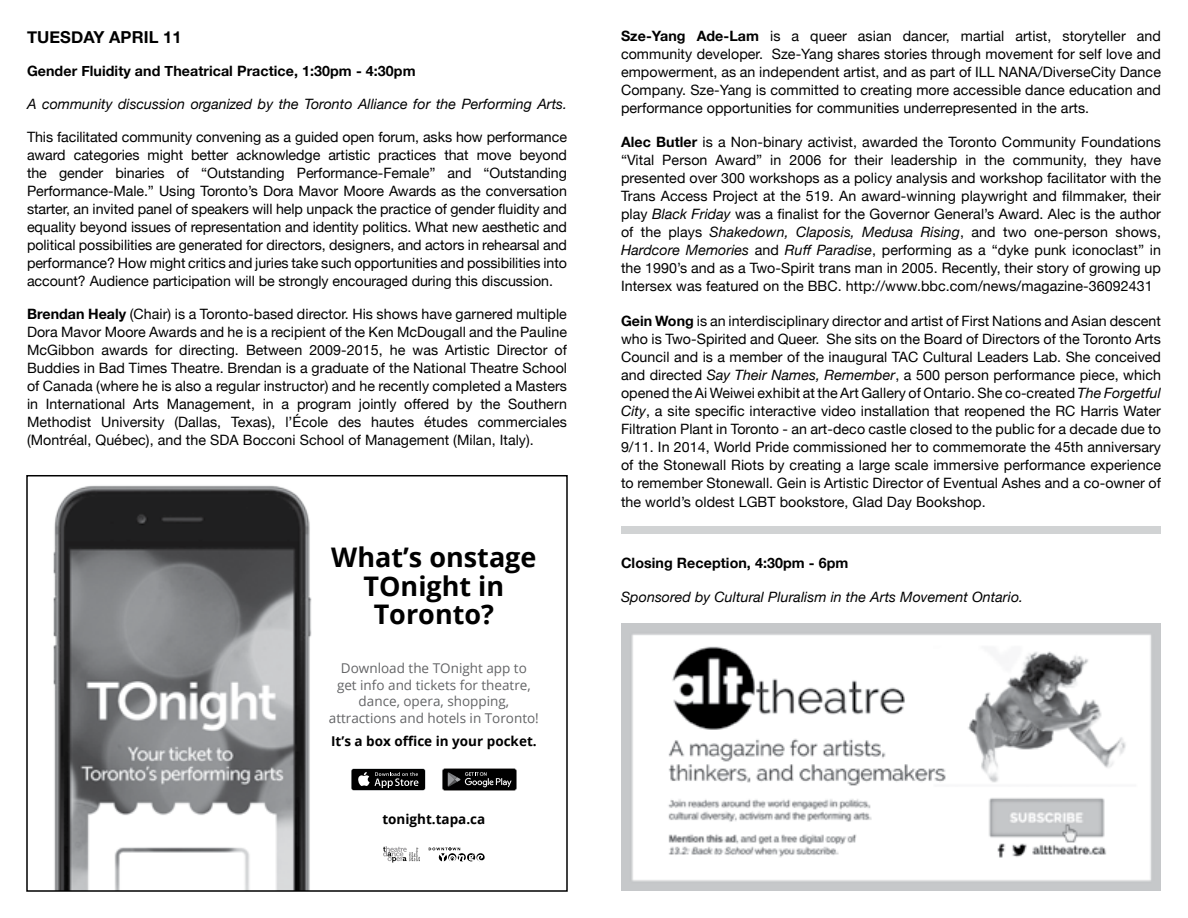
<style>
.page{position:relative;width:1188px;height:918px;background:#fff}
.page>*{position:absolute;margin:0;border:0;box-sizing:border-box;transform-origin:0 0}
.t1{font:700 27px/28.5px "Open Sans";color:#000;text-align:center}
.t2{font:700 16.5px "Helvetica Neue";letter-spacing:.005em;color:#000}
.t3{font:14.25px/18px "Helvetica Neue";letter-spacing:.005em;color:#000;text-align:justify}
.t4{font:italic 14.25px "Helvetica Neue";color:#000}
.t5{font:700 14.25px "Helvetica Neue";letter-spacing:.005em;color:#000}
.t6{font:13.5px/16.5px "Open Sans";color:#636466;text-align:center}
.t7{font:700 13.5px "Open Sans";color:#000}
.s1{font-weight:700}
.s2{font-style:italic}
</style>
<div class="page">
<svg style="left:383px;top:846px;width:37px;height:17px"></svg>
<svg style="left:429px;top:848px;width:56px;height:14px"></svg>
<img style="left:53px;top:485px;width:321px;height:404px">
<svg style="left:442px;top:769px;width:75px;height:22px;background:#292929"></svg>
<svg style="left:351px;top:769px;width:75px;height:22px"></svg>
<div style="left:352px;top:769px;width:73px;height:21px;background:#000;border-radius:2px"></div>
<svg style="left:358px;top:772px;width:60px;height:16px"></svg>
<div style="left:621px;top:527px;width:540px;height:7px;background:#d1d3d4"></div>
<img style="left:621px;top:623px;width:540px;height:268px">
<p class="t2" style="left:27px;top:24px;width:156px">TUESDAY APRIL 11</p>
<p class="t5" style="left:27px;top:60px;width:390px">Gender Fluidity and Theatrical Practice, 1:30pm - 4:30pm</p>
<p class="t4" style="left:27px;top:94px;width:542px">A community discussion organized by the Toronto Alliance for the Performing Arts.</p>
<p class="t3" style="left:27px;top:129px;width:542px">This facilitated community convening as a guided open forum, asks how performance award categories might better acknowledge artistic practices that move beyond the gender binaries of “Outstanding Performance-Female” and “Outstanding Performance-Male.” Using Toronto’s Dora Mavor Moore Awards as the conversation starter, an invited panel of speakers will help unpack the practice of gender fluidity and equality beyond issues of representation and identity politics. What new aesthetic and political possibilities are generated for directors, designers, and actors in rehearsal and performance? How might critics and juries take such opportunities and possibilities into account? Audience participation will be strongly encouraged during this discussion.</p>
<p class="t3" style="left:27px;top:306px;width:542px"><span class="s1">Brendan Healy</span> (Chair) is a Toronto-based director. His shows have garnered multiple Dora Mavor Moore Awards and he is a recipient of the Ken McDougall and the Pauline McGibbon awards for directing. Between 2009-2015, he was Artistic Director of Buddies in Bad Times Theatre. Brendan is a graduate of the National Theatre School of Canada (where he is also a regular instructor) and he recently completed a Masters in International Arts Management, in a program jointly offered by the Southern Methodist University (Dallas, Texas), l’École des hautes études commerciales (Montréal, Québec), and the SDA Bocconi School of Management (Milan, Italy).</p>
<h1 class="t1" style="left:331px;top:543px;width:207px">What’s onstage<br>TOnight in<br>Toronto?</h1>
<p class="t6" style="left:329px;top:660px;width:212px">Download the TOnight app to<br>get info and tickets for theatre, dance, opera, shopping, attractions and hotels in Toronto!</p>
<p class="t7" style="left:331px;top:731px;width:207px">It’s a box office in your pocket.</p>
<p class="t7" style="left:382px;top:809px;width:105px">tonight.tapa.ca</p>
<p class="t3" style="left:621px;top:28px;width:542px"><span class="s1">Sze-Yang Ade-Lam</span> is a queer asian dancer, martial artist, storyteller and community developer. Sze-Yang shares stories through movement for self love and empowerment, as an independent artist, and as part of ILL NANA/DiverseCity Dance Company. Sze-Yang is committed to creating more accessible dance education and performance opportunities for communities underrepresented in the arts.</p>
<p class="t3" style="left:621px;top:134px;width:542px"><span class="s1">Alec Butler</span> is a Non-binary activist, awarded the Toronto Community Foundations “Vital Person Award” in 2006 for their leadership in the community, they have presented over 300 workshops as a policy analysis and workshop facilitator with the Trans Access Project at the 519. An award-winning playwright and filmmaker, their play <span class="s2">Black Friday</span> was a finalist for the Governor General’s Award. Alec is the author of the plays <span class="s2">Shakedown, Claposis, Medusa Rising</span>, and two one-person shows, <span class="s2">Hardcore Memories</span> and <span class="s2">Ruff Paradise</span>, performing as a “dyke punk iconoclast” in the 1990’s and as a Two-Spirit trans man in 2005. Recently, their story of growing up Intersex was featured on the BBC. http://www.bbc.com/news/magazine-36092431</p>
<p class="t3" style="left:621px;top:313px;width:542px"><span class="s1">Gein Wong</span> is an interdisciplinary director and artist of First Nations and Asian descent who is Two-Spirited and Queer. She sits on the Board of Directors of the Toronto Arts Council and is a member of the inaugural TAC Cultural Leaders Lab. She conceived and directed <span class="s2">Say Their Names, Remember</span>, a 500 person performance piece, which opened the Ai Weiwei exhibit at the Art Gallery of Ontario. She co-created <span class="s2">The Forgetful City</span>, a site specific interactive video installation that reopened the RC Harris Water Filtration Plant in Toronto - an art-deco castle closed to the public for a decade due to 9/11. In 2014, World Pride commissioned her to commemorate the 45th anniversary of the Stonewall Riots by creating a large scale immersive performance experience to remember Stonewall. Gein is Artistic Director of Eventual Ashes and a co-owner of the world’s oldest LGBT bookstore, Glad Day Bookshop.</p>
<p class="t5" style="left:621px;top:552px;width:229px">Closing Reception, 4:30pm - 6pm</p>
<p class="t4" style="left:621px;top:586px;width:404px">Sponsored by Cultural Pluralism in the Arts Movement Ontario.</p>
</div>
